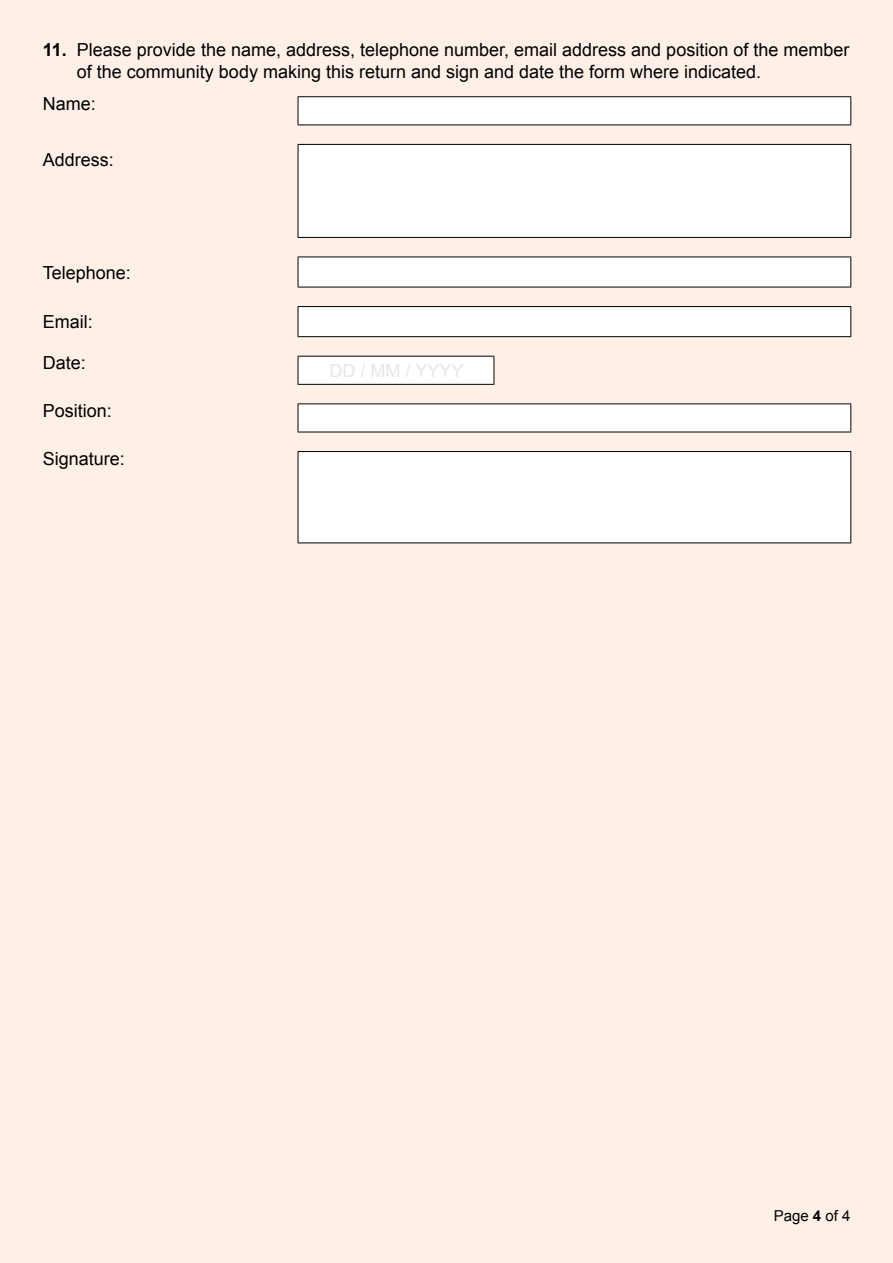
<style>
.page{position:relative;width:893px;height:1263px;background:#fef0e7}
.page>*{position:absolute;margin:0;border:0;box-sizing:border-box;transform-origin:0 0}
.new_indent{font:18px/21.6px "Arial";color:#000}
.t1{font:18px "Arial";color:#e6e6e6}
.t2{font:15px "Arial";color:#000}
.s1{font-weight:700}
</style>
<div class="page">
<div style="left:298px;top:97px;width:553px;height:28px;background:#fff"></div>
<hr style="left:298px;top:96px;width:553px;height:1px;background:#000">
<svg style="left:298px;top:97px;width:1px;height:28px"></svg>
<svg style="left:850px;top:97px;width:1px;height:28px"></svg>
<hr style="left:298px;top:125px;width:553px;height:1px;background:#000">
<div style="left:298px;top:144px;width:553px;height:93px;background:#fff"></div>
<hr style="left:298px;top:144px;width:553px;height:1px;background:#000">
<hr style="left:298px;top:145px;width:1px;height:92px;background:#000">
<hr style="left:850px;top:145px;width:1px;height:92px;background:#000">
<hr style="left:298px;top:237px;width:553px;height:1px;background:#000">
<div style="left:298px;top:257px;width:553px;height:30px;background:#fff"></div>
<hr style="left:298px;top:257px;width:553px;height:1px;background:#000">
<hr style="left:298px;top:257px;width:1px;height:30px;background:#000">
<hr style="left:850px;top:257px;width:1px;height:30px;background:#000">
<hr style="left:298px;top:287px;width:553px;height:1px;background:#000">
<div style="left:298px;top:307px;width:553px;height:30px;background:#fff"></div>
<hr style="left:298px;top:306px;width:553px;height:1px;background:#000">
<svg style="left:298px;top:307px;width:1px;height:29px"></svg>
<svg style="left:850px;top:307px;width:1px;height:29px"></svg>
<hr style="left:298px;top:336px;width:553px;height:1px;background:#000">
<div style="left:298px;top:356px;width:196px;height:28px;background:#fff"></div>
<hr style="left:298px;top:356px;width:196px;height:1px;background:#000">
<svg style="left:298px;top:357px;width:1px;height:27px"></svg>
<svg style="left:494px;top:357px;width:1px;height:27px"></svg>
<hr style="left:298px;top:384px;width:196px;height:1px;background:#000">
<div style="left:298px;top:404px;width:553px;height:28px;background:#fff"></div>
<hr style="left:298px;top:403px;width:553px;height:1px;background:#000">
<svg style="left:298px;top:404px;width:1px;height:28px"></svg>
<svg style="left:850px;top:404px;width:1px;height:28px"></svg>
<hr style="left:298px;top:432px;width:553px;height:1px;background:#000">
<div style="left:298px;top:451px;width:553px;height:92px;background:#fff"></div>
<hr style="left:298px;top:451px;width:553px;height:1px;background:#000">
<hr style="left:298px;top:452px;width:1px;height:90px;background:#000">
<hr style="left:850px;top:452px;width:1px;height:90px;background:#000">
<hr style="left:298px;top:542px;width:553px;height:1px;background:#000">
<p class="new_indent" style="left:77px;top:39px;width:774px;text-indent:-34px"><span class="s1">11.</span> Please provide the name, address, telephone number, email address and position of the member of the community body making this return and sign and date the form where indicated.</p>
<p class="new_indent" style="left:43px;top:93px;width:55px">Name:</p>
<p class="new_indent" style="left:43px;top:149px;width:73px">Address:</p>
<p class="new_indent" style="left:43px;top:261px;width:90px">Telephone:</p>
<p class="new_indent" style="left:43px;top:311px;width:52px">Email:</p>
<p class="new_indent" style="left:43px;top:352px;width:45px">Date:</p>
<p class="new_indent" style="left:43px;top:400px;width:71px">Position:</p>
<p class="new_indent" style="left:43px;top:447px;width:84px">Signature:</p>
<p class="t1" style="left:329px;top:360px;width:136px">DD / MM / YYYY</p>
<p class="t2" style="left:774px;top:1207px;width:78px">Page <span class="s1">4</span> of 4</p>
</div>
